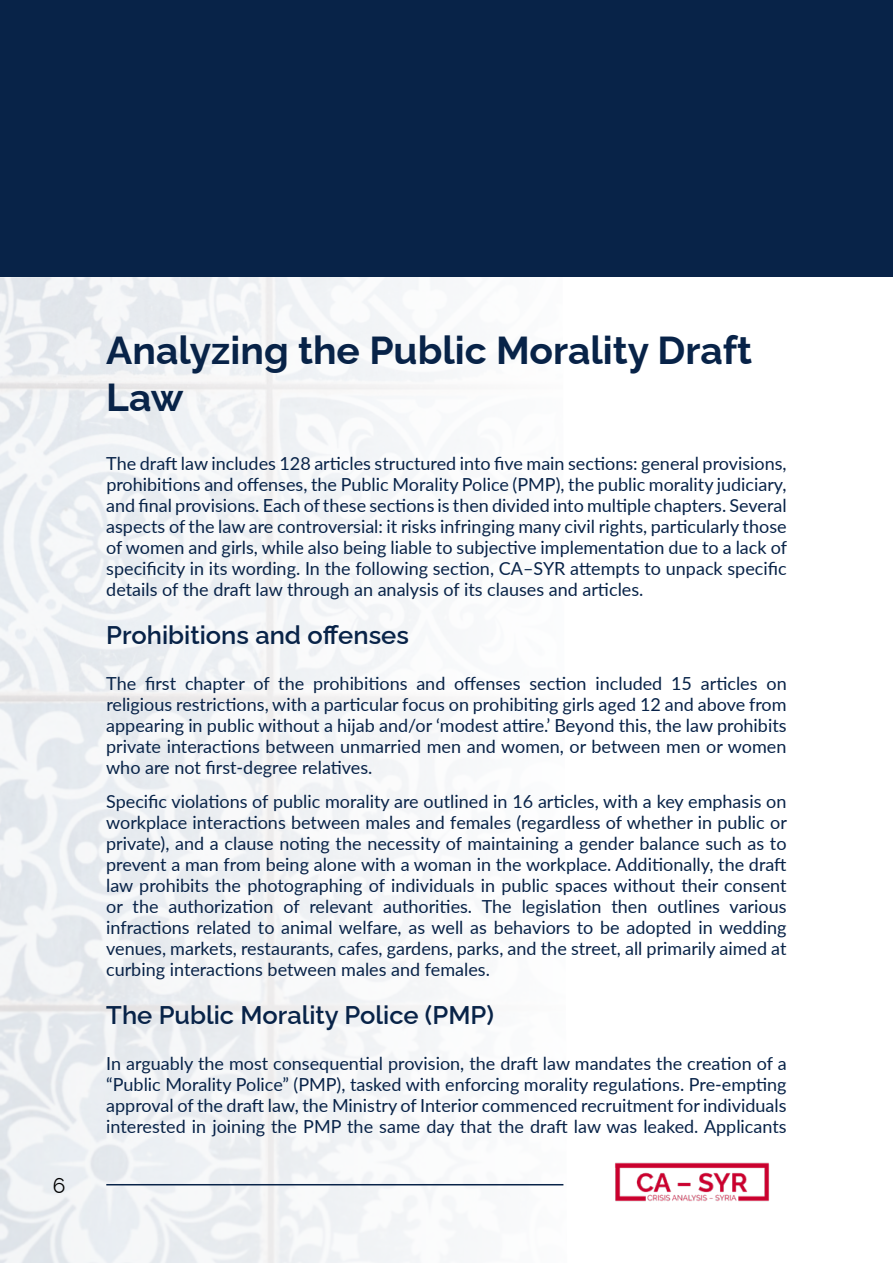
<style>
.page{position:relative;width:893px;height:1263px;background:#fff}
.page>*{position:absolute;margin:0;border:0;box-sizing:border-box;transform-origin:0 0}
.t1{font:700 39px/46.8px "Raleway";color:#082348}
.t2{font:600 25.5px "Raleway";color:#082348}
.t3{font:21px "Raleway";color:#000}
.t4{font:18px/21px "Lato";color:#082348;text-align:justify}
</style>
<div class="page">
<div style="left:0;top:276px;width:569px;height:987px;background:linear-gradient(to right,#eaedf0,#fcfcfd)"></div>
<img style="left:615px;top:1162px;width:155px;height:40px">
<hr style="left:106px;top:1184px;width:457px;height:1px;background:#082348">
<div style="left:0;top:0;width:893px;height:276px;background:#082348"></div>
<p class="t3" style="left:53px;top:1169px;width:14px">6</p>
<h1 class="t1" style="left:106px;top:323px;width:647px">Analyzing the Public Morality Draft<br>Law</h1>
<p class="t4" style="left:106px;top:452px;width:682px">The draft law includes 128 articles structured into five main sections: general provisions, prohibitions and offenses, the Public Morality Police (PMP), the public morality judiciary, and final provisions. Each of these sections is then divided into multiple chapters. Several aspects of the law are controversial: it risks infringing many civil rights, particularly those of women and girls, while also being liable to subjective implementation due to a lack of specificity in its wording. In the following section, CA–SYR attempts to unpack specific details of the draft law through an analysis of its clauses and articles.</p>
<h2 class="t2" style="left:106px;top:614px;width:304px">Prohibitions and offenses</h2>
<p class="t4" style="left:106px;top:672px;width:682px">The first chapter of the prohibitions and offenses section included 15 articles on religious restrictions, with a particular focus on prohibiting girls aged 12 and above from appearing in public without a hijab and/or ‘modest attire.’ Beyond this, the law prohibits private interactions between unmarried men and women, or between men or women who are not first-degree relatives.</p>
<p class="t4" style="left:106px;top:790px;width:682px">Specific violations of public morality are outlined in 16 articles, with a key emphasis on workplace interactions between males and females (regardless of whether in public or private), and a clause noting the necessity of maintaining a gender balance such as to prevent a man from being alone with a woman in the workplace. Additionally, the draft law prohibits the photographing of individuals in public spaces without their consent or the authorization of relevant authorities. The legislation then outlines various infractions related to animal welfare, as well as behaviors to be adopted in wedding venues, markets, restaurants, cafes, gardens, parks, and the street, all primarily aimed at curbing interactions between males and females.</p>
<h2 class="t2" style="left:106px;top:994px;width:389px">The Public Morality Police (PMP)</h2>
<p class="t4" style="left:106px;top:1052px;width:682px">In arguably the most consequential provision, the draft law mandates the creation of a “Public Morality Police” (PMP), tasked with enforcing morality regulations. Pre-empting approval of the draft law, the Ministry of Interior commenced recruitment for individuals interested in joining the PMP the same day that the draft law was leaked. Applicants</p>
</div>
